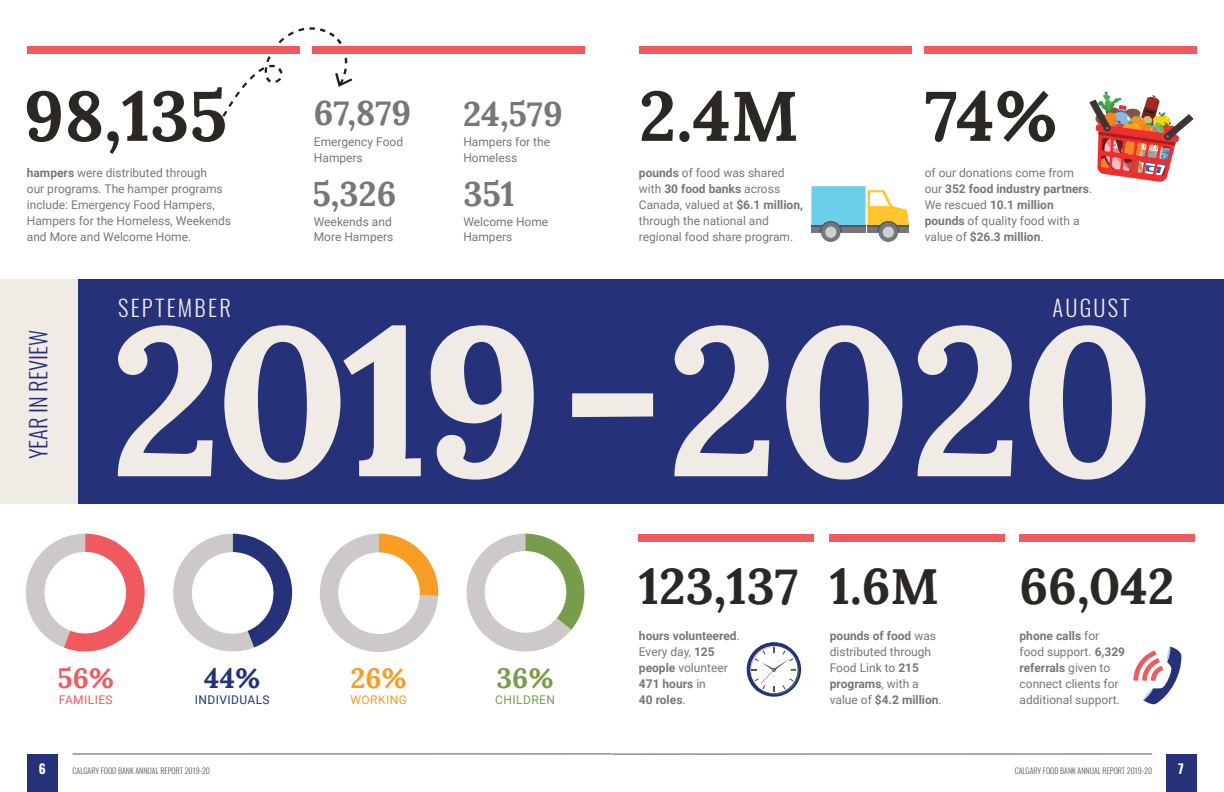
<style>
.page{position:relative;width:1224px;height:792px;background:#fff}
.page>*{position:absolute;margin:0;border:0;box-sizing:border-box;transform-origin:0 0}
.t1{font:700 208px "Lora";letter-spacing:-.01em;color:#f1ebe6}
.t2{font:700 70px "Lora";color:#2b2824}
.t3{font:700 50px "Lora";color:#2b2824}
.t4{font:700 34.2px "Lora";color:#76777b}
.t5{font:700 28px "Lora";color:#253279}
.t6{font:700 28px "Lora";color:#f0595d}
.t7{font:700 28px "Lora";color:#789d4a}
.t8{font:700 28px "Lora";color:#f89c23}
.t9{font:300 22.5px "Oswald";letter-spacing:.1em;color:#f1ebe6}
.t10{font:300 22.5px "Oswald";color:#253279}
.t11{font:700 13px "Oswald";color:#fff}
.t12{font:12px/16px "Roboto";color:#76777b}
.t13{font:700 12px/16px "Roboto";color:#76777b}
.t14{font:12px "Roboto";letter-spacing:.035em;color:#253279}
.t15{font:12px "Roboto";letter-spacing:.035em;color:#f0595d}
.t16{font:12px "Roboto";letter-spacing:.035em;color:#789d4a}
.t17{font:12px "Roboto";letter-spacing:.035em;color:#f89c23}
.t18{font:300 8px "Oswald";color:#55565a}
.s1{font-weight:700}
.s2{font-weight:400}
</style>
<div class="page">
<hr style="left:612px;top:754px;width:540px;height:1px;background:#55565a">
<div style="left:1166px;top:754px;width:30px;height:38px;background:#253279"></div>
<hr style="left:73px;top:754px;width:539px;height:1px;background:#55565a">
<div style="left:27px;top:754px;width:31px;height:38px;background:#253279"></div>
<svg style="left:216px;top:27px;width:136px;height:100px"></svg>
<div style="left:0;top:279px;width:1224px;height:225px;background:#253279"></div>
<svg style="left:117px;top:325px;width:96px;height:152px"></svg>
<svg style="left:224px;top:325px;width:197px;height:155px"></svg>
<svg style="left:430px;top:325px;width:104px;height:155px"></svg>
<svg style="left:674px;top:325px;width:96px;height:152px"></svg>
<svg style="left:786px;top:325px;width:117px;height:155px"></svg>
<svg style="left:917px;top:325px;width:96px;height:152px"></svg>
<svg style="left:1029px;top:325px;width:117px;height:155px"></svg>
<div style="left:639px;top:534px;width:175px;height:8px;background:#f0595d"></div>
<div style="left:639px;top:46px;width:272px;height:8px;background:#f0595d"></div>
<div style="left:1020px;top:534px;width:175px;height:8px;background:#f0595d"></div>
<div style="left:925px;top:46px;width:272px;height:8px;background:#f0595d"></div>
<div style="left:830px;top:534px;width:175px;height:8px;background:#f0595d"></div>
<svg style="left:572px;top:393px;width:81px;height:24px;background:#ebe6e3"></svg>
<div style="left:0;top:279px;width:77px;height:225px;background:#f1ebe6"></div>
<div style="left:27px;top:46px;width:272px;height:8px;background:#f0595d"></div>
<div style="left:313px;top:46px;width:272px;height:8px;background:#f0595d"></div>
<svg style="left:25px;top:534px;width:120px;height:117px"></svg>
<div style="left:45px;top:552px;width:81px;height:81px;background:#fff;border-radius:50%"></div>
<div style="left:44px;top:552px;width:82px;height:81px;border:1px solid #fff;border-radius:50%"></div>
<svg style="left:173px;top:534px;width:120px;height:117px"></svg>
<div style="left:192px;top:553px;width:81px;height:80px;background:#fff;border-radius:50%"></div>
<div style="left:192px;top:552px;width:81px;height:82px;border:1px solid #fff;border-radius:50%"></div>
<svg style="left:320px;top:534px;width:118px;height:118px"></svg>
<div style="left:339px;top:553px;width:80px;height:80px;background:#fff;border-radius:50%"></div>
<div style="left:338px;top:552px;width:82px;height:82px;border:1px solid #fff;border-radius:50%"></div>
<svg style="left:466px;top:534px;width:118px;height:118px"></svg>
<div style="left:485px;top:552px;width:81px;height:80px;background:#fff;border-radius:50%"></div>
<div style="left:485px;top:551px;width:81px;height:82px;border:1px solid #fff;border-radius:50%"></div>
<div style="left:821px;top:222px;width:20px;height:20px;background:#73777b;border-radius:50%"></div>
<div style="left:825px;top:227px;width:11px;height:11px;background:#cecfcd;border-radius:50%"></div>
<svg style="left:811px;top:186px;width:98px;height:46px"></svg>
<div style="left:879px;top:222px;width:19px;height:20px;background:#73777b;border-radius:50%"></div>
<div style="left:883px;top:227px;width:11px;height:11px;background:#cecfcd;border-radius:50%"></div>
<img style="left:1089px;top:92px;width:105px;height:90px">
<svg style="left:747px;top:642px;width:54px;height:55px"></svg>
<svg style="left:1133px;top:647px;width:48px;height:57px"></svg>
<h2 class="t2" style="left:24px;top:56px;width:205px">98,135</h2>
<p class="t12" style="left:27px;top:164px;width:206px"><span class="s1">hampers</span> were distributed through<br>our programs. The hamper programs include: Emergency Food Hampers,<br>Hampers for the Homeless, Weekends and More and Welcome Home.</p>
<h3 class="t4" style="left:314px;top:84px;width:99px">67,879</h3>
<p class="t12" style="left:314px;top:133px;width:91px">Emergency Food<br>Hampers</p>
<h3 class="t4" style="left:312px;top:165px;width:85px">5,326</h3>
<p class="t12" style="left:314px;top:213px;width:81px">Weekends and<br>More Hampers</p>
<h3 class="t4" style="left:463px;top:85px;width:101px">24,579</h3>
<p class="t12" style="left:463px;top:133px;width:88px">Hampers for the<br>Homeless</p>
<h3 class="t4" style="left:463px;top:165px;width:53px">351</h3>
<p class="t12" style="left:463px;top:213px;width:86px">Welcome Home<br>Hampers</p>
<h2 class="t2" style="left:639px;top:56px;width:161px">2.4M</h2>
<p class="t12" style="left:639px;top:164px;width:166px"><span class="s1">pounds</span> of food was shared with <span class="s1">30 food banks</span> across<br>Canada, valued at <span class="s1">$6.1 million, </span>through the national and regional food share program.</p>
<p class="t12" style="left:925px;top:164px;width:169px">of our donations come from our <span class="s1">352 food industry partners</span>.<br>We rescued <span class="s1">10.1 million pounds</span> of quality food with a value of <span class="s1">$26.3 million</span>.</p>
<h2 class="t2" style="left:925px;top:56px;width:135px">74%</h2>
<h3 class="t10" style="left:18px;top:459px;width:131px;rotate:-90deg">YEAR IN REVIEW</h3>
<h3 class="t9" style="left:118px;top:288px;width:114px">SEPTEMBER</h3>
<h3 class="t9" style="left:1052px;top:288px;width:79px">AUGUST</h3>
<h1 class="t1" style="left:111px;top:224px;width:1044px">2019 2020</h1>
<h3 class="t6" style="left:58px;top:654px;width:58px">56%</h3>
<p class="t15" style="left:59px;top:691px;width:55px">FAMILIES</p>
<h3 class="t5" style="left:204px;top:654px;width:58px">44%</h3>
<p class="t14" style="left:195px;top:691px;width:76px">INDIVIDUALS</p>
<h3 class="t8" style="left:351px;top:654px;width:58px">26%</h3>
<p class="t17" style="left:351px;top:691px;width:58px">WORKING</p>
<h3 class="t7" style="left:497px;top:654px;width:59px">36%</h3>
<p class="t16" style="left:495px;top:691px;width:61px">CHILDREN</p>
<h3 class="t3" style="left:639px;top:544px;width:161px">123,137</h3>
<p class="t13" style="left:639px;top:628px;width:102px">hours volunteered<span class="s2">.<br>Every day,</span> 125 people <span class="s2">volunteer<br></span>471 hours <span class="s2">in<br></span>40 roles<span class="s2">.</span></p>
<h3 class="t3" style="left:830px;top:544px;width:111px">1.6M</h3>
<p class="t12" style="left:830px;top:628px;width:113px"><span class="s1">pounds of food</span> was distributed through<br>Food Link to <span class="s1">215 programs</span>, with a value of <span class="s1">$4.2 million</span>.</p>
<h3 class="t3" style="left:1020px;top:544px;width:157px">66,042</h3>
<p class="t12" style="left:1020px;top:628px;width:107px"><span class="s1">phone calls</span> for food support. <span class="s1">6,329 referrals</span> given to connect clients for additional support.</p>
<p class="t11" style="left:39px;top:762px;width:8px">6</p>
<p class="t18" style="left:73px;top:764px;width:139px">CALGARY FOOD BANK ANNUAL REPORT 2019-20</p>
<p class="t18" style="left:1015px;top:764px;width:139px">CALGARY FOOD BANK ANNUAL REPORT 2019-20</p>
<p class="t11" style="left:1178px;top:762px;width:7px">7</p>
</div>
